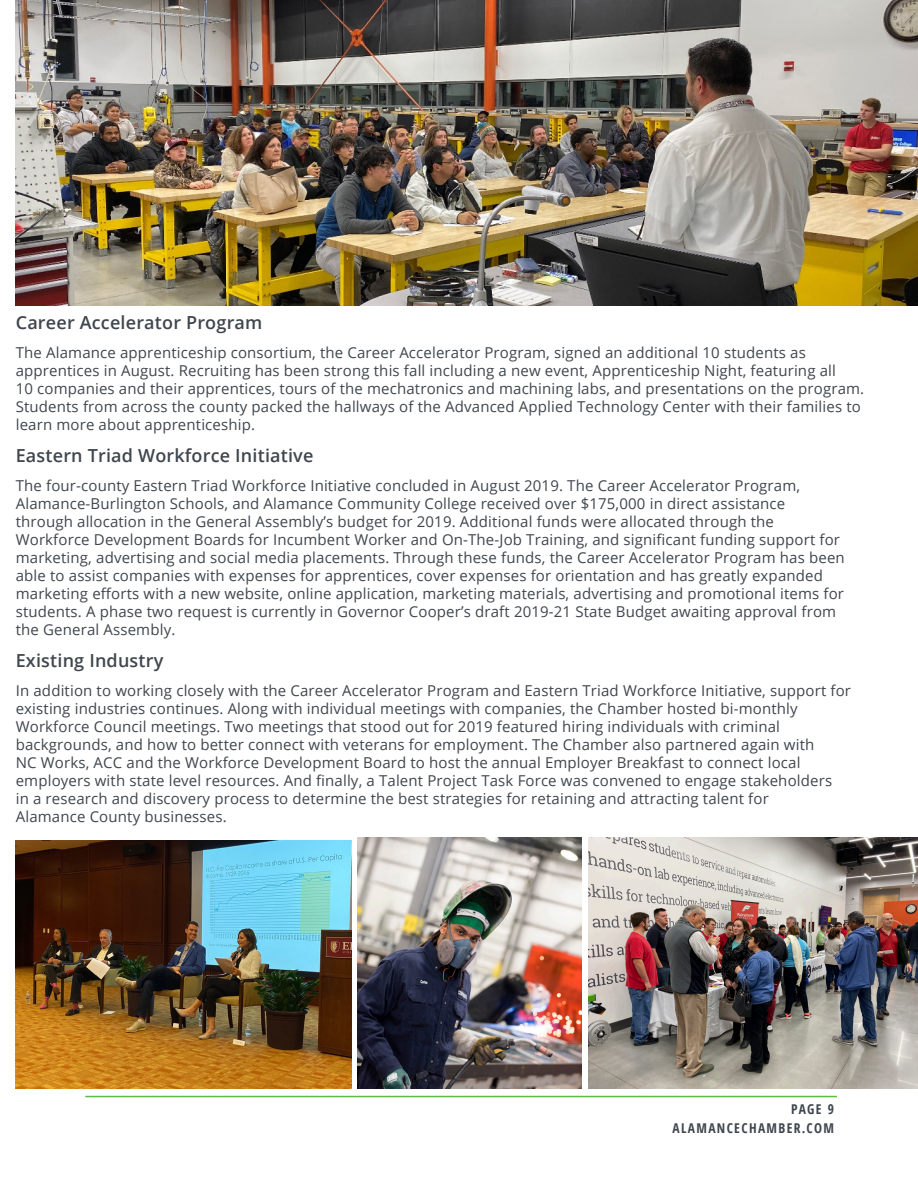
<style>
.page{position:relative;width:918px;height:1188px;background:#fff}
.page>*{position:absolute;margin:0;border:0;box-sizing:border-box;transform-origin:0 0}
.Copy{font:600 18px "Open Sans";letter-spacing:.01em;color:#3f464d}
.Copy-2{font:15px/18px "Open Sans";letter-spacing:.01em;color:#3f464d}
.t1{font:700 condensed 13.5px/18.3px "Open Sans";letter-spacing:.1em;color:#3f464d;text-align:right}
</style>
<div class="page">
<img style="left:16px;top:840px;width:335px;height:248px">
<img style="left:588px;top:837px;width:329px;height:251px">
<img style="left:357px;top:837px;width:224px;height:251px">
<img style="left:16px;top:0;width:902px;height:306px">
<hr style="left:85px;top:1096px;width:752px;height:1px;background:#60bb46">
<p class="Copy" style="left:16px;top:310px;width:248px">Career Accelerator Program</p>
<p class="Copy-2" style="left:16px;top:343px;width:850px">The Alamance apprenticeship consortium, the Career Accelerator Program, signed an additional 10 students as apprentices in August. Recruiting has been strong this fall including a new event, Apprenticeship Night, featuring all<br>10 companies and their apprentices, tours of the mechatronics and machining labs, and presentations on the program.<br>Students from across the county packed the hallways of the Advanced Applied Technology Center with their families to learn more about apprenticeship.</p>
<p class="Copy" style="left:16px;top:443px;width:299px">Eastern Triad Workforce Initiative</p>
<p class="Copy-2" style="left:16px;top:476px;width:831px">The four-county Eastern Triad Workforce Initiative concluded in August 2019. The Career Accelerator Program, Alamance-Burlington Schools, and Alamance Community College received over $175,000 in direct assistance through allocation in the General Assembly’s budget for 2019. Additional funds were allocated through the Workforce Development Boards for Incumbent Worker and On-The-Job Training, and significant funding support for marketing, advertising and social media placements. Through these funds, the Career Accelerator Program has been able to assist companies with expenses for apprentices, cover expenses for orientation and has greatly expanded marketing efforts with a new website, online application, marketing materials, advertising and promotional items for students. A phase two request is currently in Governor Cooper’s draft 2019-21 State Budget awaiting approval from the General Assembly.</p>
<p class="Copy" style="left:16px;top:648px;width:149px">Existing Industry</p>
<p class="Copy-2" style="left:16px;top:681px;width:837px">In addition to working closely with the Career Accelerator Program and Eastern Triad Workforce Initiative, support for existing industries continues. Along with individual meetings with companies, the Chamber hosted bi-monthly Workforce Council meetings. Two meetings that stood out for 2019 featured hiring individuals with criminal backgrounds, and how to better connect with veterans for employment. The Chamber also partnered again with<br>NC Works, ACC and the Workforce Development Board to host the annual Employer Breakfast to connect local employers with state level resources. And finally, a Talent Project Task Force was convened to engage stakeholders<br>in a research and discovery process to determine the best strategies for retaining and attracting talent for<br>Alamance County businesses.</p>
<p class="t1" style="left:673px;top:1100px;width:163px">PAGE 9<br>ALAMANCECHAMBER.COM</p>
</div>
